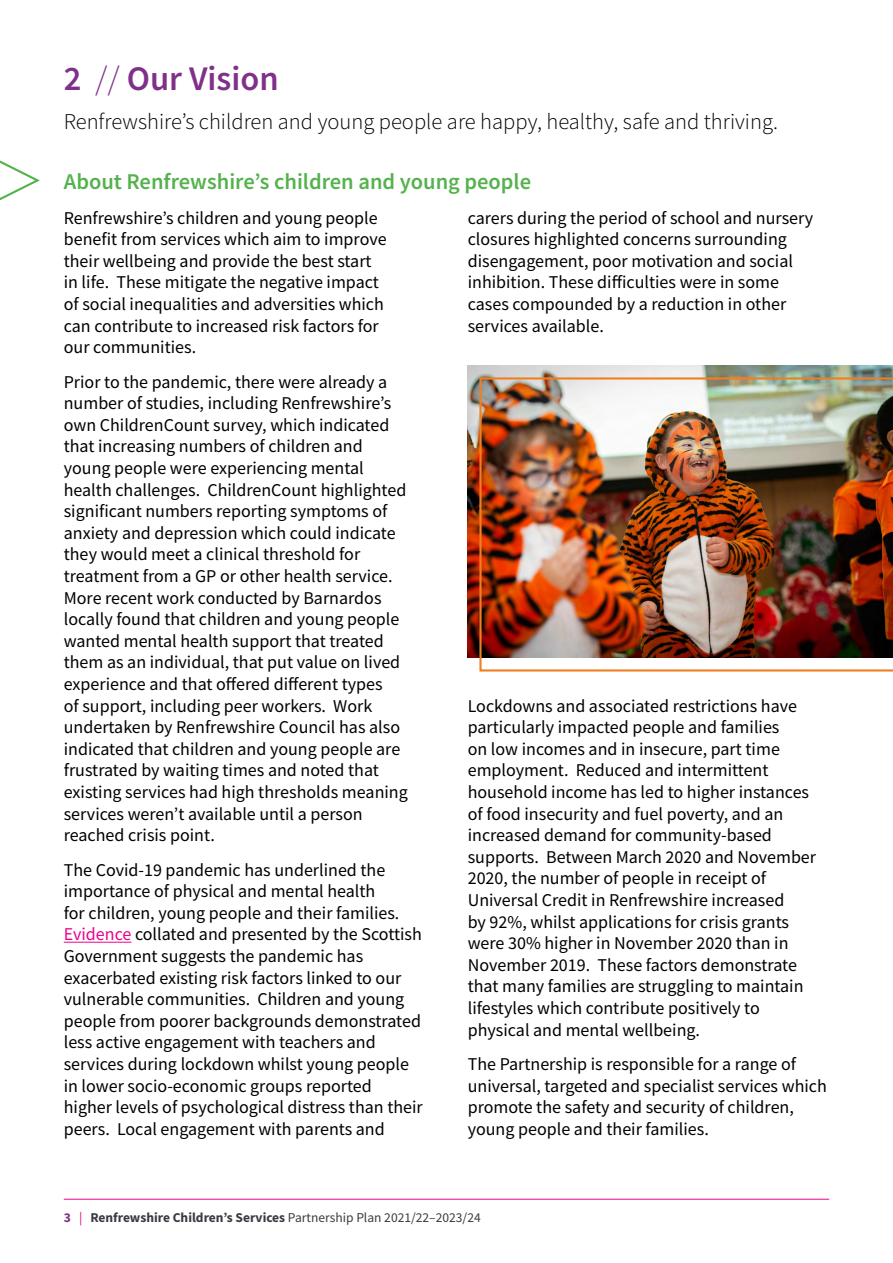
<style>
.page{position:relative;width:893px;height:1263px;background:#fff}
.page>*{position:absolute;margin:0;border:0;box-sizing:border-box;transform-origin:0 0}
.t1{font:600 34.5px "Source Sans Pro";color:#7f3089}
.t2{font:300 22.5px "Source Sans Pro";color:#000}
.t3{font:600 22.5px "Source Sans Pro";color:#54b24d}
.t4{font:18px/21.6px "Source Sans Pro";color:#000}
.t5{font:700 13.5px "Source Sans Pro";color:#383b40}
.s1{font-weight:300}
.s2{color:#ec008c}
.s3{color:#7f3089}
.s4{font-weight:400;color:#ec008c}
.s5{font-weight:400}
</style>
<div class="page">
<hr style="left:64px;top:1199px;width:765px;height:1px;background:#ec008c">
<hr style="left:64px;top:942px;width:67px;height:1px;background:#ec008c">
<svg style="left:0;top:160px;width:40px;height:41px"></svg>
<img style="left:468px;top:366px;width:425px;height:292px">
<img style="left:479px;top:377px;width:414px;height:294px">
<h1 class="t1" style="left:64px;top:56px;width:216px">2 <span class="s1">//</span> Our Vision</h1>
<p class="t2" style="left:64px;top:108px;width:716px">Renfrewshire’s children and young people are happy, healthy, safe and thriving.</p>
<p class="t3" style="left:64px;top:167px;width:469px">About Renfrewshire’s children and young people</p>
<p class="t4" style="left:64px;top:207px;width:324px">Renfrewshire’s children and young people benefit from services which aim to improve their wellbeing and provide the best start in life. These mitigate the negative impact of social inequalities and adversities which can contribute to increased risk factors for our communities.</p>
<p class="t4" style="left:64px;top:371px;width:346px">Prior to the pandemic, there were already a number of studies, including Renfrewshire’s own ChildrenCount survey, which indicated that increasing numbers of children and young people were experiencing mental health challenges. ChildrenCount highlighted significant numbers reporting symptoms of anxiety and depression which could indicate they would meet a clinical threshold for treatment from a GP or other health service.<br>More recent work conducted by Barnardos locally found that children and young people wanted mental health support that treated them as an individual, that put value on lived experience and that offered different types<br>of support, including peer workers. Work undertaken by Renfrewshire Council has also indicated that children and young people are frustrated by waiting times and noted that existing services had high thresholds meaning services weren’t available until a person reached crisis point.</p>
<p class="t4" style="left:64px;top:859px;width:361px">The Covid-19 pandemic has underlined the importance of physical and mental health<br>for children, young people and their families.<br><span class="s2">Evidence</span> collated and presented by the Scottish Government suggests the pandemic has exacerbated existing risk factors linked to our vulnerable communities. Children and young people from poorer backgrounds demonstrated less active engagement with teachers and services during lockdown whilst young people in lower socio-economic groups reported higher levels of psychological distress than their peers. Local engagement with parents and</p>
<p class="t4" style="left:468px;top:207px;width:347px">carers during the period of school and nursery closures highlighted concerns surrounding disengagement, poor motivation and social inhibition. These difficulties were in some cases compounded by a reduction in other services available.</p>
<p class="t4" style="left:468px;top:695px;width:350px">Lockdowns and associated restrictions have particularly impacted people and families<br>on low incomes and in insecure, part time employment. Reduced and intermittent household income has led to higher instances of food insecurity and fuel poverty, and an increased demand for community-based supports. Between March 2020 and November 2020, the number of people in receipt of Universal Credit in Renfrewshire increased<br>by 92%, whilst applications for crisis grants were 30% higher in November 2020 than in November 2019. These factors demonstrate that many families are struggling to maintain lifestyles which contribute positively to physical and mental wellbeing.</p>
<p class="t4" style="left:468px;top:1053px;width:361px">The Partnership is responsible for a range of universal, targeted and specialist services which promote the safety and security of children, young people and their families.</p>
<p class="t5" style="left:64px;top:1208px;width:418px"><span class="s3">3</span> <span class="s4">|</span> Renfrewshire Children’s Services <span class="s5">Partnership Plan 2021/22–2023/24</span></p>
</div>
